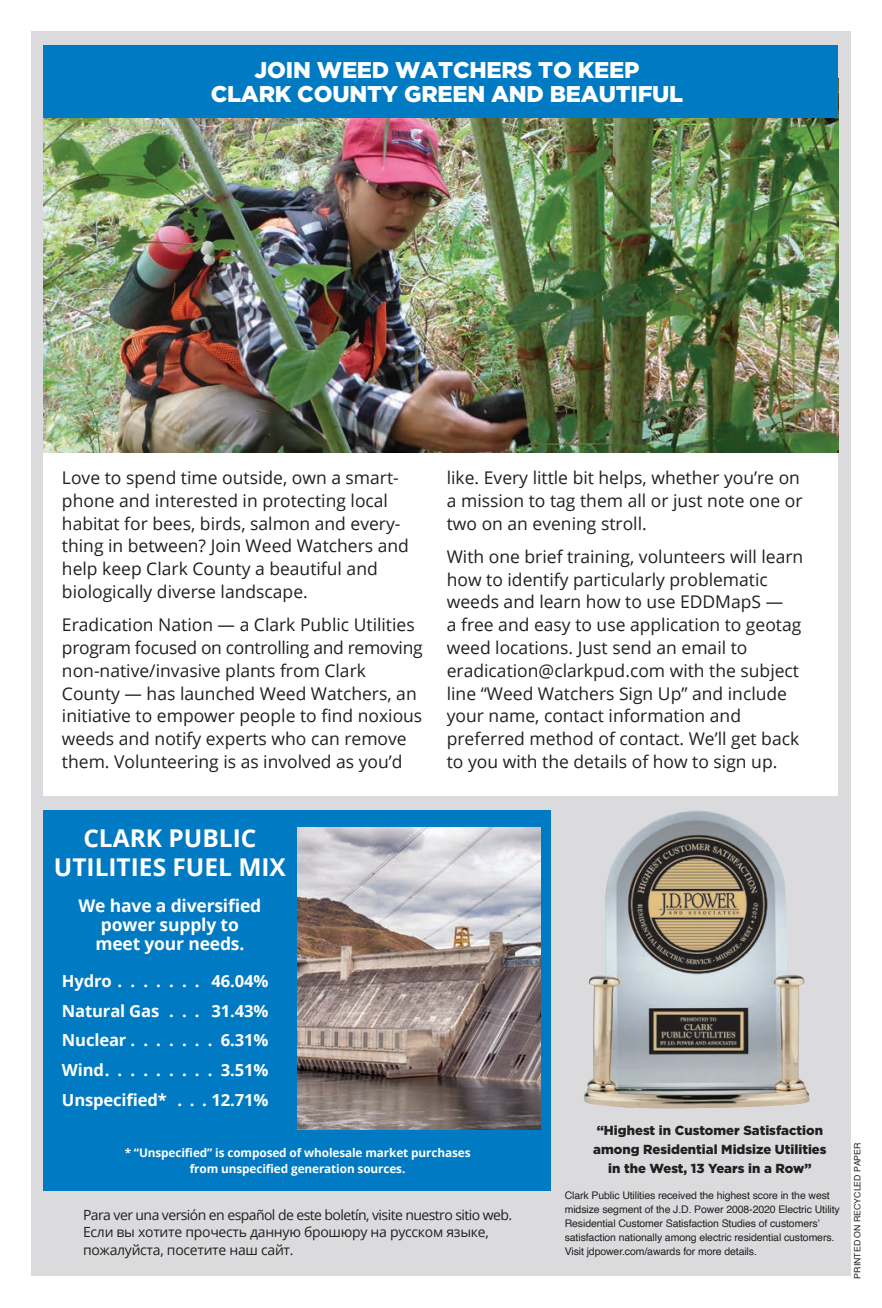
<style>
.page{position:relative;width:882px;height:1308px;background:#fff}
.page>*{position:absolute;margin:0;border:0;box-sizing:border-box;transform-origin:0 0}
.t1{font:700 24.5px/29.8px "Open Sans";color:#fff;text-align:center}
.t2{font:900 22.75px/24.5px "Gotham";letter-spacing:-.01em;color:#fff;text-align:center}
.t3{font:17.5px/22.8px "Open Sans";color:#231f20}
.t4{font:700 17.5px/19.2px "Open Sans";letter-spacing:-.01em;color:#fff;text-align:center}
.t5{font:700 16.62px/29.8px "Open Sans";letter-spacing:-.01em;color:#fff;text-align:justify}
.t6{font:14px/17.5px "Open Sans";letter-spacing:-.02em;color:#231f20}
.t7{font:900 13.12px/19.2px "Gotham";color:#231f20;text-align:center}
.t8{font:700 11.9px/15.8px "Open Sans";letter-spacing:-.01em;color:#fff;text-align:center}
.t9{font:10.5px/14px "Helvetica";letter-spacing:-.01em;color:#231f20}
.t10{font:8.75px "Helvetica";color:#231f20}
</style>
<div class="page">
<div style="left:31px;top:32px;width:819px;height:1244px;background:#dbdbdd"></div>
<div style="left:43px;top:73px;width:795px;height:722px;background:#fff"></div>
<img style="left:43px;top:118px;width:795px;height:334px">
<div style="left:43px;top:45px;width:795px;height:73px;background:#007ac2"></div>
<img style="left:584px;top:810px;width:226px;height:298px">
<div style="left:44px;top:810px;width:507px;height:381px;background:#007ac2"></div>
<img style="left:298px;top:828px;width:242px;height:301px">
<h2 class="t2" style="left:211px;top:57px;width:474px">JOIN WEED WATCHERS TO KEEP<br>CLARK COUNTY GREEN AND BEAUTIFUL</h2>
<p class="t3" style="left:62px;top:466px;width:349px">Love to spend time outside, own a smart&shy;phone and interested in protecting local habitat for bees, birds, salmon and every&shy;thing in between? Join Weed Watchers and help keep Clark County a beautiful and biologically diverse landscape.</p>
<p class="t3" style="left:62px;top:613px;width:362px">Eradication Nation — a Clark Public Utilities program focused on controlling and removing non-native/invasive plants from Clark County — has launched Weed Watchers, an initiative to empower people to find noxious weeds and notify experts who can remove them. Volunteering is as involved as you’d</p>
<p class="t3" style="left:447px;top:466px;width:357px">like. Every little bit helps, whether you’re on a mission to tag them all or just note one or two on an evening stroll.</p>
<p class="t3" style="left:447px;top:544px;width:358px">With one brief training, volunteers will learn how to identify particularly problematic weeds and learn how to use EDDMapS —<br>a free and easy to use application to geotag weed locations. Just send an email to eradication@clarkpud.com with the subject line “Weed Watchers Sign Up” and include your name, contact information and preferred method of contact. We’ll get back to you with the details of how to sign up.</p>
<h1 class="t1" style="left:54px;top:822px;width:234px">CLARK PUBLIC<br>UTILITIES FUEL MIX</h1>
<p class="t4" style="left:79px;top:895px;width:184px">We have a diversified power supply to meet your needs.</p>
<p class="t5" style="left:62px;top:965px;width:55px">Hydro ........</p>
<p class="t5" style="left:212px;top:965px;width:58px">46.04%</p>
<p class="t5" style="left:62px;top:995px;width:106px">Natural Gas ....</p>
<p class="t5" style="left:212px;top:995px;width:58px">31.43%</p>
<p class="t5" style="left:62px;top:1024px;width:70px">Nuclear ........</p>
<p class="t5" style="left:62px;top:1024px;width:208px;text-indent:159px">6.31% Wind .........3.51% Unspecified* ...</p>
<p class="t5" style="left:212px;top:1084px;width:58px">12.71%</p>
<p class="t8" style="left:125px;top:1144px;width:347px">* “Unspecified” is composed of wholesale market purchases from unspecified generation sources.</p>
<p class="t6" style="left:83px;top:1205px;width:431px">Para ver una versión en español de este boletín, visite nuestro sitio web.<br>Если вы хотите прочесть данную брошюру на русском языке, пожалуйста, посетите наш сайт.</p>
<p class="t7" style="left:593px;top:1120px;width:235px">“Highest in Customer Satisfaction among Residential Midsize Utilities in the West, 13 Years in a Row”</p>
<p class="t9" style="left:565px;top:1188px;width:277px">Clark Public Utilities received the highest score in the west midsize segment of the J.D. Power 2008-2020 Electric Utility Residential Customer Satisfaction Studies of customers’ satisfaction nationally among electric residential customers.<br>Visit jdpower.com/awards for more details.</p>
<p class="t10" style="left:851px;top:1278px;width:137px;rotate:-90deg">PRINTED ON RECYCLED PAPER</p>
</div>
